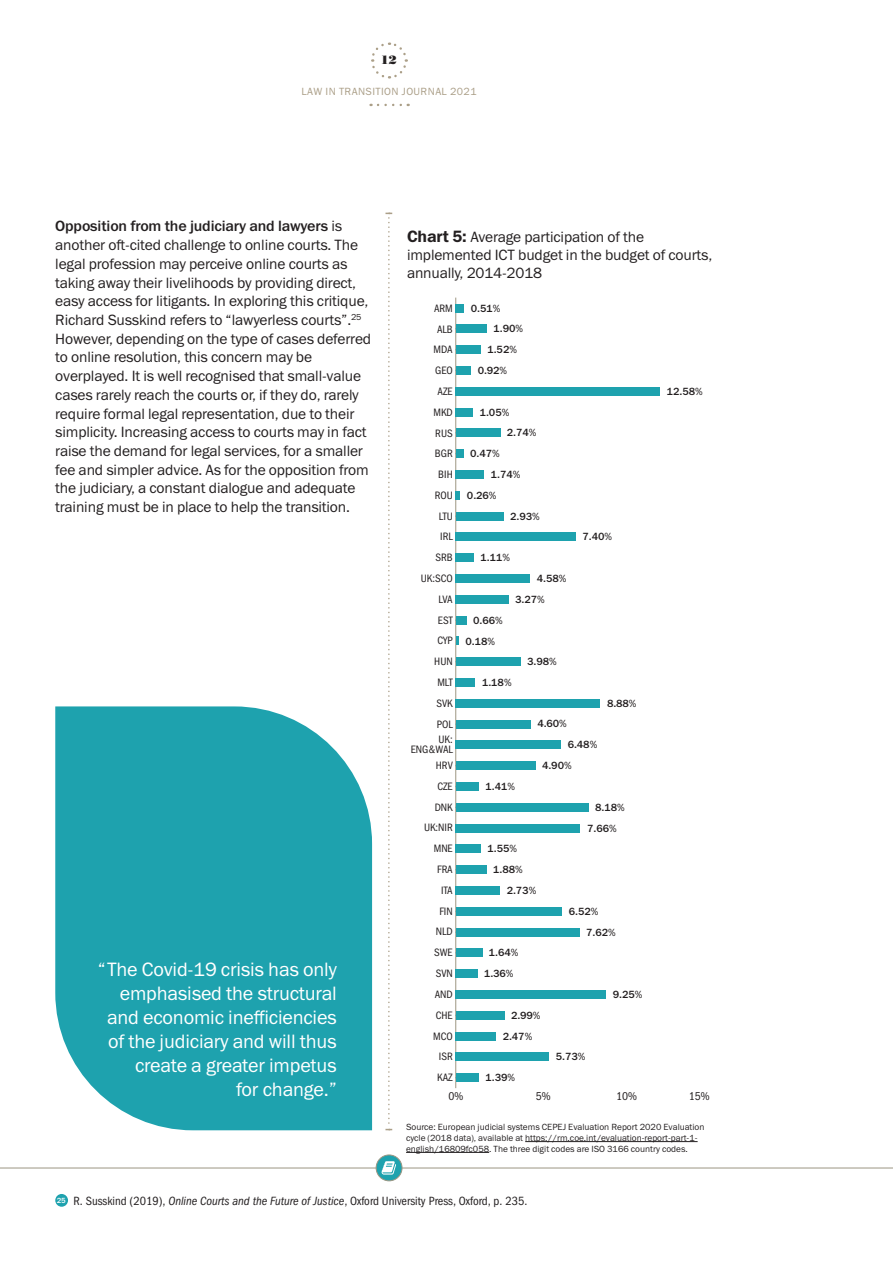
<style>
.page{position:relative;width:893px;height:1263px;background:#fff}
.page>*{position:absolute;margin:0;border:0;box-sizing:border-box;transform-origin:0 0}
.t1{font:19.5px/24px "Franklin Gothic Book ITC";letter-spacing:-.01em;color:#fff;text-align:right}
.t2{font:15px/18.8px "Franklin Gothic Book ITC";letter-spacing:-.01em;color:#231f20}
.t3{font:15px "Franklin Gothic Medium ITC";letter-spacing:-.01em;color:#231f20}
.t4{font:12px "Franklin Gothic Book Cond ITC";color:#231f20}
.t5{font:12px "Bodoni Poster";color:#231f20}
.t6{font:11.4px "Franklin Gothic Book Cond ITC";color:#231f20}
.t7{font:10.8px/20.9px "Franklin Gothic Book Cond ITC";color:#231f20;text-align:right}
.t8{font:10.5px/20.9px "Franklin Gothic Medium ITC";letter-spacing:-.01em;color:#231f20}
.t9{font:10.5px "Franklin Gothic Book ITC";letter-spacing:.04em;color:#ab9f88}
.t10{font:9px/10.8px "Franklin Gothic Book ITC";color:#231f20}
.s1{font-family:"Franklin Gothic Book ITC"}
.s2{font-family:"Franklin Gothic Demi ITC";font-size:16.5px}
.s3{font-style:italic}
</style>
<div class="page">
<svg style="left:378px;top:104px;width:31px;height:2px"></svg>
<svg style="left:371px;top:42px;width:37px;height:37px"></svg>
<svg style="left:385px;top:213px;width:7px;height:917px"></svg>
<div style="left:55px;top:706px;width:317px;height:424px;background:#1ea2ae"></div>
<div style="left:55px;top:1194px;width:13px;height:13px;background:#1ea2ae;border-radius:50%"></div>
<hr style="left:0;top:1168px;width:893px;height:1px;background:#9b9682">
<svg style="left:376px;top:1155px;width:26px;height:26px"></svg>
<div style="left:376px;top:1155px;width:26px;height:26px;border:1px solid #9b9682;border-radius:50%"></div>
<svg style="left:382px;top:1161px;width:14px;height:13px"></svg>
<hr style="left:455px;top:298px;width:1px;height:790px;background:#9d9682">
<div style="left:456px;top:304px;width:8px;height:8px;background:#1ea2ae"></div>
<div style="left:456px;top:325px;width:31px;height:8px;background:#1ea2ae"></div>
<div style="left:456px;top:345px;width:24px;height:9px;background:#1ea2ae"></div>
<div style="left:456px;top:366px;width:15px;height:9px;background:#1ea2ae"></div>
<div style="left:456px;top:387px;width:204px;height:8px;background:#1ea2ae"></div>
<div style="left:456px;top:408px;width:17px;height:8px;background:#1ea2ae"></div>
<div style="left:456px;top:429px;width:44px;height:8px;background:#1ea2ae"></div>
<div style="left:456px;top:449px;width:7px;height:9px;background:#1ea2ae"></div>
<div style="left:456px;top:470px;width:28px;height:9px;background:#1ea2ae"></div>
<svg style="left:456px;top:491px;width:4px;height:8px"></svg>
<div style="left:456px;top:512px;width:47px;height:8px;background:#1ea2ae"></div>
<div style="left:456px;top:533px;width:120px;height:8px;background:#1ea2ae"></div>
<div style="left:456px;top:553px;width:18px;height:9px;background:#1ea2ae"></div>
<div style="left:456px;top:574px;width:74px;height:9px;background:#1ea2ae"></div>
<div style="left:456px;top:595px;width:53px;height:8px;background:#1ea2ae"></div>
<div style="left:456px;top:616px;width:10px;height:8px;background:#1ea2ae"></div>
<svg style="left:456px;top:637px;width:3px;height:8px"></svg>
<div style="left:456px;top:657px;width:64px;height:9px;background:#1ea2ae"></div>
<div style="left:456px;top:678px;width:19px;height:9px;background:#1ea2ae"></div>
<div style="left:456px;top:699px;width:144px;height:8px;background:#1ea2ae"></div>
<div style="left:456px;top:720px;width:74px;height:8px;background:#1ea2ae"></div>
<div style="left:456px;top:741px;width:105px;height:8px;background:#1ea2ae"></div>
<div style="left:456px;top:761px;width:79px;height:9px;background:#1ea2ae"></div>
<div style="left:456px;top:782px;width:23px;height:9px;background:#1ea2ae"></div>
<div style="left:456px;top:803px;width:133px;height:8px;background:#1ea2ae"></div>
<div style="left:456px;top:824px;width:124px;height:8px;background:#1ea2ae"></div>
<div style="left:456px;top:845px;width:25px;height:8px;background:#1ea2ae"></div>
<div style="left:456px;top:865px;width:30px;height:9px;background:#1ea2ae"></div>
<div style="left:456px;top:886px;width:44px;height:9px;background:#1ea2ae"></div>
<div style="left:456px;top:907px;width:106px;height:8px;background:#1ea2ae"></div>
<div style="left:456px;top:928px;width:123px;height:8px;background:#1ea2ae"></div>
<div style="left:456px;top:949px;width:26px;height:8px;background:#1ea2ae"></div>
<div style="left:456px;top:969px;width:22px;height:9px;background:#1ea2ae"></div>
<div style="left:456px;top:990px;width:150px;height:9px;background:#1ea2ae"></div>
<div style="left:456px;top:1011px;width:48px;height:8px;background:#1ea2ae"></div>
<div style="left:456px;top:1032px;width:40px;height:8px;background:#1ea2ae"></div>
<div style="left:456px;top:1053px;width:93px;height:8px;background:#1ea2ae"></div>
<div style="left:456px;top:1073px;width:22px;height:9px;background:#1ea2ae"></div>
<hr style="left:525px;top:1141px;width:173px;height:1px;background:#231f20">
<hr style="left:406px;top:1152px;width:83px;height:1px;background:#231f20">
<p class="t5" style="left:381px;top:53px;width:18px">12</p>
<p class="t9" style="left:302px;top:85px;width:177px">LAW IN TRANSITION JOURNAL 2021</p>
<p class="t3" style="left:55px;top:217px;width:288px">Opposition from the judiciary and lawyers <span class="s1">is</span></p>
<p class="t2" style="left:55px;top:235px;width:317px">another oft-cited challenge to online courts. The legal profession may perceive online courts as taking away their livelihoods by providing direct, easy access for litigants. In exploring this critique, Richard Susskind refers to “lawyerless courts”.<sup>25<br></sup>However, depending on the type of cases deferred to online resolution, this concern may be overplayed. It is well recognised that small-value cases rarely reach the courts or, if they do, rarely require formal legal representation, due to their simplicity. Increasing access to courts may in fact raise the demand for legal services, for a smaller fee and simpler advice. As for the opposition from the judiciary, a constant dialogue and adequate training must be in place to help the transition.</p>
<h1 class="t1" style="left:98px;top:957px;width:241px">“The Covid-19 crisis has only emphasised the structural and economic inefficiencies of the judiciary and will thus create a greater impetus<br>for change.”</h1>
<p class="t2" style="left:407px;top:228px;width:307px;line-height:18px"><span class="s2">Chart 5:</span> Average participation of the implemented ICT budget in the budget of courts, annually, 2014-2018</p>
<p class="t7" style="left:421px;top:298px;width:33px">ARM<br>ALB<br>MDA<br>GEO<br>AZE<br>MKD<br>RUS<br>BGR<br>BIH<br>ROU<br>LTU<br>IRL<br>SRB<br>UK:SCO<br>LVA<br>EST<br>CYP<br>HUN<br>MLT<br>SVK<br>POL</p>
<p class="t7" style="left:411px;top:735px;width:43px;line-height:10.1px">UK:<br>ENG&amp;WAL</p>
<p class="t7" style="left:424px;top:755px;width:30px">HRV<br>CZE<br>DNK<br>UK:NIR<br>MNE<br>FRA<br>ITA<br>FIN<br>NLD<br>SWE<br>SVN<br>AND<br>CHE<br>MCO<br>ISR<br>KAZ</p>
<p class="t8" style="left:471px;top:298px;width:31px">0.51<span class="s1">%</span></p>
<p class="t8" style="left:494px;top:319px;width:31px">1.90<span class="s1">%</span></p>
<p class="t8" style="left:487px;top:339px;width:31px">1.52<span class="s1">%</span></p>
<p class="t8" style="left:478px;top:360px;width:31px">0.92<span class="s1">%</span></p>
<p class="t8" style="left:480px;top:402px;width:31px">1.05<span class="s1">%</span></p>
<p class="t8" style="left:507px;top:422px;width:31px">2.74<span class="s1">%</span></p>
<p class="t8" style="left:470px;top:443px;width:31px">0.47<span class="s1">%</span></p>
<p class="t8" style="left:491px;top:464px;width:31px">1.74<span class="s1">%</span></p>
<p class="t8" style="left:467px;top:485px;width:31px">0.26<span class="s1">%</span></p>
<p class="t8" style="left:510px;top:506px;width:31px">2.93<span class="s1">%</span></p>
<p class="t8" style="left:481px;top:547px;width:31px">1.11<span class="s1">%</span></p>
<p class="t8" style="left:466px;top:610px;width:39px;text-indent:8px">0.66<span class="s1">%<br></span>0.18<span class="s1">%</span></p>
<p class="t8" style="left:515px;top:568px;width:53px;text-indent:22px">4.58<span class="s1">%<br></span>3.27<span class="s1">%</span></p>
<p class="t8" style="left:527px;top:651px;width:31px">3.98<span class="s1">%</span></p>
<p class="t8" style="left:482px;top:672px;width:31px">1.18<span class="s1">%</span></p>
<p class="t8" style="left:582px;top:526px;width:31px">7.40<span class="s1">%</span></p>
<p class="t8" style="left:607px;top:693px;width:31px">8.88<span class="s1">%</span></p>
<p class="t8" style="left:485px;top:776px;width:31px">1.41<span class="s1">%</span></p>
<p class="t8" style="left:537px;top:713px;width:31px">4.60<span class="s1">%</span></p>
<p class="t8" style="left:542px;top:734px;width:57px;text-indent:26px">6.48<span class="s1">%<br></span>4.90<span class="s1">%</span></p>
<p class="t8" style="left:595px;top:797px;width:31px">8.18<span class="s1">%</span></p>
<p class="t8" style="left:587px;top:818px;width:31px">7.66<span class="s1">%</span></p>
<p class="t8" style="left:487px;top:838px;width:31px">1.55<span class="s1">%</span></p>
<p class="t8" style="left:493px;top:859px;width:31px">1.88<span class="s1">%</span></p>
<p class="t8" style="left:507px;top:880px;width:31px">2.73<span class="s1">%</span></p>
<p class="t8" style="left:484px;top:942px;width:36px;text-align:center">1.64<span class="s1">%<br></span>1.36<span class="s1">%</span></p>
<p class="t8" style="left:503px;top:1005px;width:39px;text-indent:8px">2.99<span class="s1">%<br></span>2.47<span class="s1">%</span></p>
<p class="t8" style="left:485px;top:1067px;width:31px">1.39<span class="s1">%</span></p>
<p class="t8" style="left:586px;top:901px;width:31px;text-indent:-17px">6.52<span class="s1">%<br></span>7.62<span class="s1">%</span></p>
<p class="t8" style="left:556px;top:1046px;width:31px">5.73<span class="s1">%</span></p>
<p class="t8" style="left:613px;top:984px;width:31px">9.25<span class="s1">%</span></p>
<p class="t8" style="left:667px;top:381px;width:37px">12.58<span class="s1">%</span></p>
<p class="t6" style="left:448px;top:1090px;width:16px">0%</p>
<p class="t6" style="left:536px;top:1090px;width:16px">5%</p>
<p class="t6" style="left:616px;top:1090px;width:22px">10%</p>
<p class="t6" style="left:689px;top:1090px;width:22px">15%</p>
<p class="t10" style="left:406px;top:1121px;width:300px">Source: European judicial systems CEPEJ Evaluation Report 2020 Evaluation cycle (2018 data), available at https://rm.coe.int/evaluation-report-part-1- english/16809fc058. The three digit codes are ISO 3166 country codes.</p>
<p class="t4" style="left:57px;top:1194px;width:472px"><sup>25</sup> R. Susskind (2019), <span class="s3">Online Courts and the Future of Justice</span>, Oxford University Press, Oxford, p. 235.</p>
</div>
